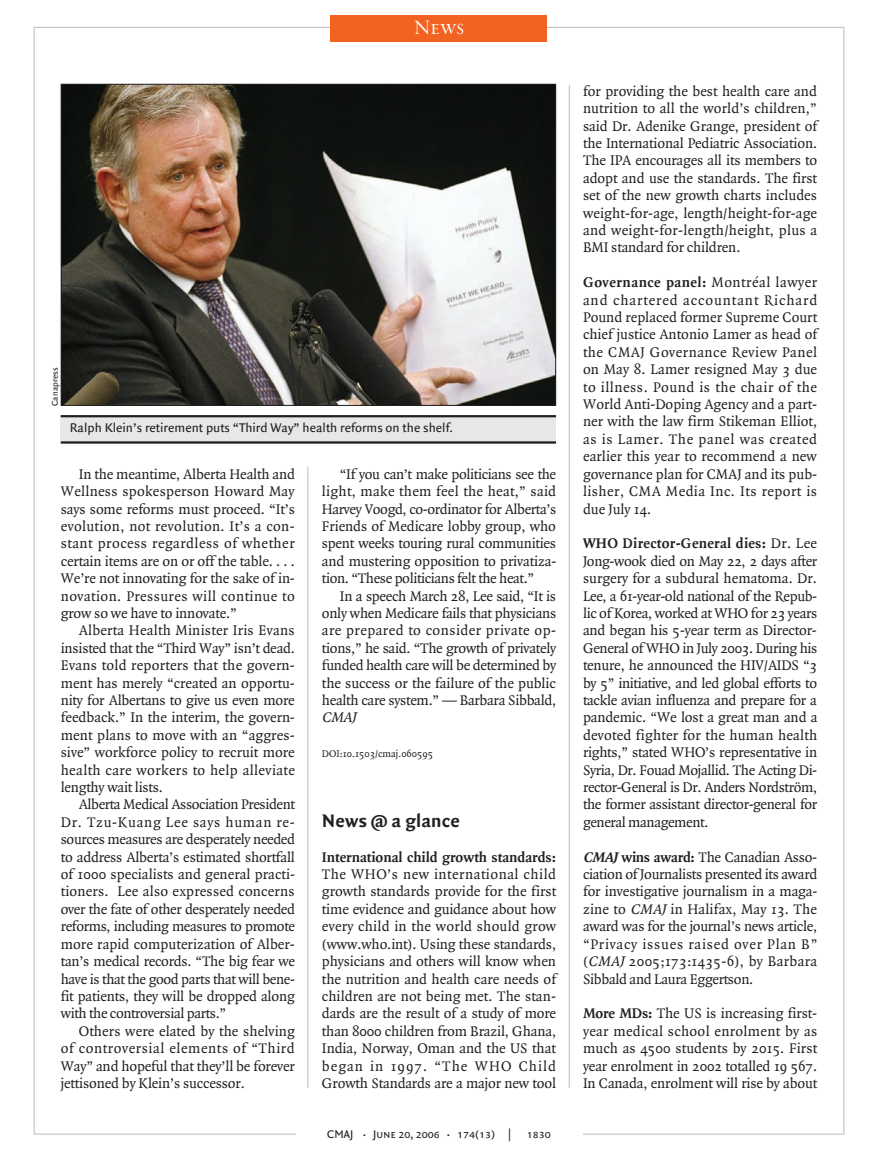
<style>
.page{position:relative;width:878px;height:1175px;background:#fff}
.page>*{position:absolute;margin:0;border:0;box-sizing:border-box;transform-origin:0 0}
.t1{font:21px "Requiem Display HTF Small Caps";color:#fff}
.t2{font:700 19.5px "Quadraat Sans";letter-spacing:.005em;color:#231f20}
.t3{font:15px/17.4px "Quadraat";letter-spacing:-.01em;color:#231f20;text-align:justify}
.t4{font:700 15px "Quadraat";color:#231f20}
.t5{font:italic 15px "Quadraat";color:#231f20}
.t6{font:13.5px "Quadraat Sans";color:#231f20}
.t7{font:12px "Quadraat Sans Caps";color:#231f20}
.t8{font:10.5px "Quadraat";color:#231f20}
.t9{font:9px "Quadraat Sans";color:#231f20}
.s1{font-size:9px}
.s2{font-weight:700}
.s3{font-weight:700;font-style:italic}
.s4{font-style:italic}
</style>
<div class="page">
<hr style="left:569px;top:85px;width:1px;height:1003px;background:#bcbdc0">
<hr style="left:307px;top:467px;width:1px;height:620px;background:#bcbdc0">
<div style="left:331px;top:15px;width:216px;height:26px;background:#f26221"></div>
<img style="left:63px;top:86px;width:491px;height:318px">
<div style="left:61px;top:84px;width:495px;height:322px;border:1px solid #231f20"></div>
<div style="left:61px;top:415px;width:495px;height:29px;background:#e6e7e9"></div>
<hr style="left:61px;top:415px;width:495px;height:2px;background:#231f20">
<hr style="left:61px;top:441px;width:495px;height:2px;background:#231f20">
<h1 class="t1" style="left:413px;top:15px;width:52px">News</h1>
<p class="t9" style="left:51px;top:406px;width:40px;rotate:-90deg">Canapress</p>
<p class="t6" style="left:70px;top:421px;width:385px">Ralph Klein’s retirement puts “Third Way” health reforms on the shelf.</p>
<p class="t3" style="left:61px;top:465px;width:236px;text-indent:18px">In the meantime, Alberta Health and Wellness spokesperson Howard May says some reforms must proceed. “It’s evolution, not revolution. It’s a con&shy;stant process regardless of whether certain items are on or off the table. . . .<br>We’re not innovating for the sake of in&shy;novation. Pressures will continue to grow so we have to innovate.”</p>
<p class="t3" style="left:61px;top:622px;width:236px;text-indent:18px">Alberta Health Minister Iris Evans insisted that the “Third Way” isn’t dead.<br>Evans told reporters that the govern&shy;ment has merely “created an opportu&shy;nity for Albertans to give us even more feedback.” In the interim, the govern&shy;ment plans to move with an “aggres&shy;sive” workforce policy to recruit more health care workers to help alleviate lengthy wait lists.</p>
<p class="t3" style="left:61px;top:796px;width:236px;text-indent:18px">Alberta Medical Association President Dr. Tzu-Kuang Lee says human re&shy;sources measures are desperately needed to address Alberta’s estimated shortfall of 1000 specialists and general practi&shy;tioners. Lee also expressed concerns over the fate of other desperately needed reforms, including measures to promote more rapid computerization of Alber&shy;tan’s medical records. “The big fear we have is that the good parts that will bene&shy;fit patients, they will be dropped along with the controversial parts.”</p>
<p class="t3" style="left:61px;top:1022px;width:236px;text-indent:18px">Others were elated by the shelving of controversial elements of “Third Way” and hopeful that they’ll be forever jettisoned by Klein’s successor.</p>
<p class="t3" style="left:322px;top:465px;width:236px;text-indent:18px">“If you can’t make politicians see the light, make them feel the heat,” said Harvey Voogd, co-ordinator for Alberta’s Friends of Medicare lobby group, who spent weeks touring rural communities and mustering opposition to privatiza&shy;tion. “These politicians felt the heat.”</p>
<p class="t3" style="left:322px;top:587px;width:236px;text-indent:18px">In a speech March 28, Lee said, “It is only when Medicare fails that physicians are prepared to consider private op&shy;tions,” he said. “The growth of privately funded health care will be determined by the success or the failure of the public health care system.” — Barbara Sibbald,</p>
<p class="t5" style="left:322px;top:710px;width:36px">CMAJ</p>
<p class="t8" style="left:322px;top:749px;width:113px">DOI:10.1503/cmaj.060595</p>
<h2 class="t2" style="left:322px;top:809px;width:140px">News @ a glance</h2>
<p class="t4" style="left:322px;top:850px;width:235px">International child growth standards:</p>
<p class="t3" style="left:322px;top:866px;width:236px">The WHO’s new international child growth standards provide for the first time evidence and guidance about how every child in the world should grow (www.who.int). Using these standards, physicians and others will know when the nutrition and health care needs of children are not being met. The stan&shy;dards are the result of a study of more than 8000 children from Brazil, Ghana, India, Norway, Oman and the US that began in 1997. “The WHO Child Growth Standards are a major new tool</p>
<p class="t7" style="left:327px;top:1127px;width:225px">CMAJ <span class="s1">•</span> June 20, 2006 <span class="s1">•</span> 174(13) | 1830</p>
<p class="t3" style="left:583px;top:83px;width:236px">for providing the best health care and nutrition to all the world’s children,” said Dr. Adenike Grange, president of the International Pediatric Association.<br>The IPA encourages all its members to adopt and use the standards. The first set of the new growth charts includes weight-for-age, length/height-for-age and weight-for-length/height, plus a BMI standard for children.</p>
<p class="t3" style="left:583px;top:274px;width:236px"><span class="s2">Governance panel:</span> Montréal lawyer and chartered accountant Richard Pound replaced former Supreme Court chief justice Antonio Lamer as head of the CMAJ Governance Review Panel on May 8. Lamer resigned May 3 due to illness. Pound is the chair of the World Anti-Doping Agency and a part&shy;ner with the law firm Stikeman Elliot, as is Lamer. The panel was created earlier this year to recommend a new governance plan for CMAJ and its pub&shy;lisher, CMA Media Inc. Its report is due July 14.</p>
<p class="t3" style="left:583px;top:535px;width:236px"><span class="s2">WHO Director-General dies:</span> Dr. Lee Jong-wook died on May 22, 2 days after surgery for a subdural hematoma. Dr.<br>Lee, a 61-year-old national of the Repub&shy;lic of Korea, worked at WHO for 23 years and began his 5-year term as Director-General of WHO in July 2003. During his tenure, he announced the HIV/AIDS “3 by 5” initiative, and led global efforts to tackle avian influenza and prepare for a pandemic. “We lost a great man and a devoted fighter for the human health rights,” stated WHO’s representative in Syria, Dr. Fouad Mojallid. The Acting Di&shy;rector-General is Dr. Anders Nordström, the former assistant director-general for general management.</p>
<p class="t3" style="left:583px;top:848px;width:236px"><span class="s3">CMAJ</span><span class="s2">wins award:</span> The Canadian Asso&shy;ciation of Journalists presented its award for investigative journalism in a maga&shy;zine to <span class="s4">CMAJ</span> in Halifax, May 13. The award was for the journal’s news article, “Privacy issues raised over Plan B” (<span class="s4">CMAJ</span> 2005;173:1435-6), by Barbara Sibbald and Laura Eggertson.</p>
<p class="t3" style="left:583px;top:1005px;width:236px"><span class="s2">More MDs:</span> The US is increasing first&shy;year medical school enrolment by as much as 4500 students by 2015. First year enrolment in 2002 totalled 19 567.<br>In Canada, enrolment will rise by about</p>
</div>
